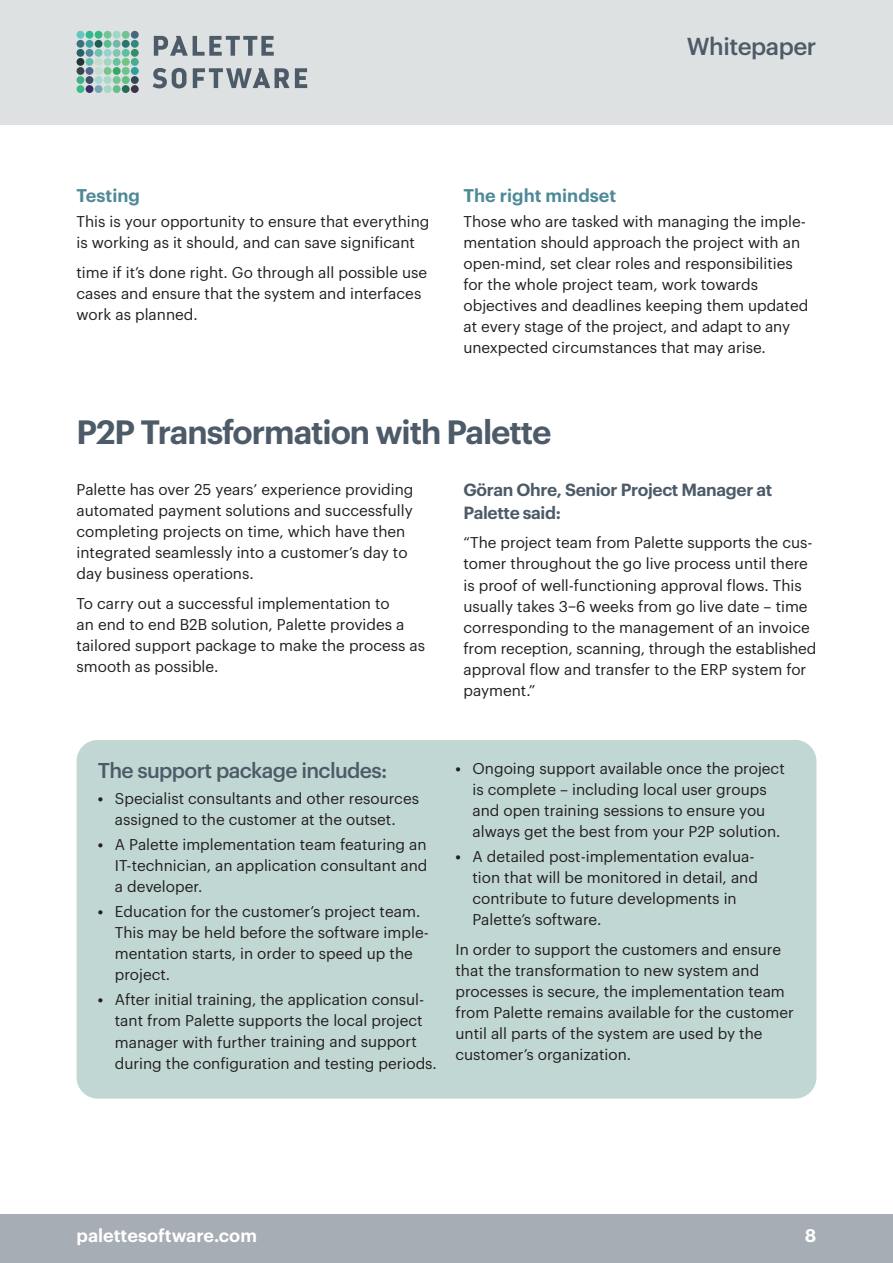
<style>
.page{position:relative;width:893px;height:1263px;background:#fff}
.page>*{position:absolute;margin:0;border:0;box-sizing:border-box;transform-origin:0 0}
.t1{font:600 33px "Graphik";letter-spacing:-.035em;color:#4d5b69}
.t2{font:500 24px "Graphik";letter-spacing:-.02em;color:#4d5b69}
.t3{font:500 21px "Graphik";letter-spacing:-.03em;color:#4d5b69}
.t4{font:600 18px "Graphik";color:#4d8997}
.t5{font:600 18px "Graphik";color:#fff}
.t6{font:600 17.25px/22.5px "Graphik";letter-spacing:-.02em;color:#4d5b69}
.t7{font:15.3px/21px "Graphik";color:#231f20}
.s1{font-weight:600}
</style>
<div class="page">
<div style="left:0;top:0;width:893px;height:125px;background:#dde1e2"></div>
<div style="left:77px;top:31px;width:7px;height:8px;background:#64c6c4;border-radius:50%"></div>
<div style="left:77px;top:40px;width:7px;height:8px;background:#39727a;border-radius:50%"></div>
<div style="left:77px;top:49px;width:7px;height:8px;background:#296266;border-radius:50%"></div>
<div style="left:77px;top:58px;width:7px;height:8px;background:#243534;border-radius:50%"></div>
<div style="left:77px;top:67px;width:7px;height:8px;background:#36454e;border-radius:50%"></div>
<div style="left:77px;top:76px;width:7px;height:8px;background:#3db384;border-radius:50%"></div>
<div style="left:77px;top:85px;width:7px;height:8px;background:#3bba85;border-radius:50%"></div>
<div style="left:86px;top:31px;width:7px;height:8px;background:#2cba8f;border-radius:50%"></div>
<div style="left:86px;top:40px;width:7px;height:8px;background:#409d9f;border-radius:50%"></div>
<div style="left:86px;top:49px;width:7px;height:8px;background:#4d8998;border-radius:50%"></div>
<div style="left:86px;top:58px;width:7px;height:8px;background:#5fbdae;border-radius:50%"></div>
<div style="left:86px;top:67px;width:7px;height:8px;background:#51648b;border-radius:50%"></div>
<div style="left:86px;top:76px;width:7px;height:8px;background:#3c4f66;border-radius:50%"></div>
<div style="left:86px;top:85px;width:7px;height:8px;background:#372d63;border-radius:50%"></div>
<div style="left:95px;top:31px;width:7px;height:8px;background:#37b87c;border-radius:50%"></div>
<div style="left:95px;top:40px;width:7px;height:8px;background:#1d5f53;border-radius:50%"></div>
<div style="left:95px;top:49px;width:7px;height:8px;background:#6bc4aa;border-radius:50%"></div>
<div style="left:95px;top:58px;width:7px;height:8px;background:#c9dad0;border-radius:50%"></div>
<div style="left:95px;top:67px;width:7px;height:8px;background:#c1decf;border-radius:50%"></div>
<div style="left:95px;top:76px;width:7px;height:8px;background:#a7d9d1;border-radius:50%"></div>
<div style="left:95px;top:85px;width:7px;height:8px;background:#78a5b4;border-radius:50%"></div>
<div style="left:104px;top:31px;width:8px;height:8px;background:#73c596;border-radius:50%"></div>
<div style="left:104px;top:40px;width:8px;height:8px;background:#55be8f;border-radius:50%"></div>
<div style="left:104px;top:49px;width:8px;height:8px;background:#93d3ce;border-radius:50%"></div>
<div style="left:104px;top:58px;width:8px;height:8px;background:#a2d6c2;border-radius:50%"></div>
<div style="left:104px;top:67px;width:8px;height:8px;background:#75c48f;border-radius:50%"></div>
<div style="left:104px;top:76px;width:8px;height:8px;background:#a9d8c6;border-radius:50%"></div>
<div style="left:104px;top:85px;width:8px;height:8px;background:#a6d8c3;border-radius:50%"></div>
<div style="left:113px;top:31px;width:8px;height:8px;background:#a0d6c5;border-radius:50%"></div>
<div style="left:113px;top:40px;width:8px;height:8px;background:#73b7aa;border-radius:50%"></div>
<div style="left:113px;top:49px;width:8px;height:8px;background:#7dc9b0;border-radius:50%"></div>
<div style="left:113px;top:58px;width:8px;height:8px;background:#66c39b;border-radius:50%"></div>
<div style="left:113px;top:67px;width:8px;height:8px;background:#36a767;border-radius:50%"></div>
<div style="left:113px;top:76px;width:8px;height:8px;background:#74c491;border-radius:50%"></div>
<div style="left:113px;top:85px;width:8px;height:8px;background:#64bf8b;border-radius:50%"></div>
<div style="left:122px;top:31px;width:8px;height:8px;background:#71c48f;border-radius:50%"></div>
<div style="left:122px;top:40px;width:8px;height:8px;background:#2a7570;border-radius:50%"></div>
<div style="left:122px;top:49px;width:8px;height:8px;background:#5ac09e;border-radius:50%"></div>
<div style="left:122px;top:58px;width:8px;height:8px;background:#72c386;border-radius:50%"></div>
<div style="left:122px;top:67px;width:8px;height:8px;background:#6fc391;border-radius:50%"></div>
<div style="left:122px;top:76px;width:8px;height:8px;background:#61be84;border-radius:50%"></div>
<div style="left:122px;top:85px;width:8px;height:8px;background:#276b53;border-radius:50%"></div>
<div style="left:131px;top:31px;width:8px;height:8px;background:#47657f;border-radius:50%"></div>
<div style="left:131px;top:40px;width:8px;height:8px;background:#31897d;border-radius:50%"></div>
<div style="left:131px;top:49px;width:8px;height:8px;background:#378b6d;border-radius:50%"></div>
<div style="left:131px;top:58px;width:8px;height:8px;background:#48ab8b;border-radius:50%"></div>
<div style="left:131px;top:67px;width:8px;height:8px;background:#2d9f9b;border-radius:50%"></div>
<div style="left:131px;top:76px;width:8px;height:8px;background:#314852;border-radius:50%"></div>
<div style="left:131px;top:85px;width:8px;height:8px;background:#393447;border-radius:50%"></div>
<svg style="left:154px;top:36px;width:120px;height:20px"></svg>
<svg style="left:153px;top:68px;width:34px;height:20px"></svg>
<svg style="left:193px;top:68px;width:114px;height:20px"></svg>
<div style="left:77px;top:740px;width:739px;height:358px;background:#c1d7d3;border-radius:21px"></div>
<div style="left:0;top:1214px;width:893px;height:49px;background:#a6adb4"></div>
<h2 class="t2" style="left:687px;top:28px;width:131px">Whitepaper</h2>
<p class="t4" style="left:77px;top:182px;width:65px">Testing</p>
<p class="t7" style="left:77px;top:210px;width:354px">This is your opportunity to ensure that everything is working as it should, and can save significant</p>
<p class="t7" style="left:77px;top:260px;width:352px">time if it’s done right. Go through all possible use cases and ensure that the system and interfaces work as planned.</p>
<p class="t4" style="left:463px;top:182px;width:154px">The right mindset</p>
<p class="t7" style="left:463px;top:210px;width:346px">Those who are tasked with managing the imple&shy;mentation should approach the project with an open-mind, set clear roles and responsibilities for the whole project team, work towards objectives and deadlines keeping them updated at every stage of the project, and adapt to any unexpected circumstances that may arise.</p>
<h1 class="t1" style="left:77px;top:407px;width:477px">P2P Transformation with Palette</h1>
<p class="t7" style="left:77px;top:478px;width:338px">Palette has over 25 years’ experience providing automated payment solutions and successfully completing projects on time, which have then integrated seamlessly into a customer’s day to day business operations.</p>
<p class="t7" style="left:77px;top:591px;width:350px">To carry out a successful implementation to<br>an end to end B2B solution, Palette provides a tailored support package to make the process as smooth as possible.</p>
<p class="t6" style="left:463px;top:477px;width:310px">Göran Ohre, Senior Project Manager at<br>Palette said:</p>
<p class="t7" style="left:463px;top:531px;width:354px">“The project team from Palette supports the cus&shy;tomer throughout the go live process until there is proof of well-functioning approval flows. This usually takes 3–6 weeks from go live date – time corresponding to the management of an invoice from reception, scanning, through the established approval flow and transfer to the ERP system for payment.”</p>
<h3 class="t3" style="left:98px;top:755px;width:291px">The support package includes:</h3>
<p class="t7" style="left:98px;top:786px;width:323px;text-align:center"><span class="s1">•</span> Specialist consultants and other resources assigned to the customer at the outset.</p>
<p class="t7" style="left:115px;top:833px;width:314px;text-align:justify;text-indent:-17px"><span class="s1">•</span> A Palette implementation team featuring an IT-technician, an application consultant and a developer.</p>
<p class="t7" style="left:115px;top:900px;width:315px;text-indent:-17px"><span class="s1">•</span> Education for the customer’s project team.<br>This may be held before the software imple&shy;mentation starts, in order to speed up the project.</p>
<p class="t7" style="left:115px;top:988px;width:324px;text-indent:-17px"><span class="s1">•</span> After initial training, the application consul&shy;tant from Palette supports the local project manager with further training and support during the configuration and testing periods.</p>
<p class="t7" style="left:472px;top:756px;width:314px;text-indent:-17px"><span class="s1">•</span> Ongoing support available once the project is complete – including local user groups and open training sessions to ensure you always get the best from your P2P solution.</p>
<p class="t7" style="left:472px;top:845px;width:287px;text-indent:-17px"><span class="s1">•</span> A detailed post-implementation evalua&shy;tion that will be monitored in detail, and contribute to future developments in Palette’s software.</p>
<p class="t7" style="left:455px;top:937px;width:340px">In order to support the customers and ensure that the transformation to new system and processes is secure, the implementation team from Palette remains available for the customer until all parts of the system are used by the customer’s organization.</p>
<p class="t5" style="left:77px;top:1221px;width:182px">palettesoftware.com</p>
<p class="t5" style="left:805px;top:1221px;width:13px">8</p>
</div>
